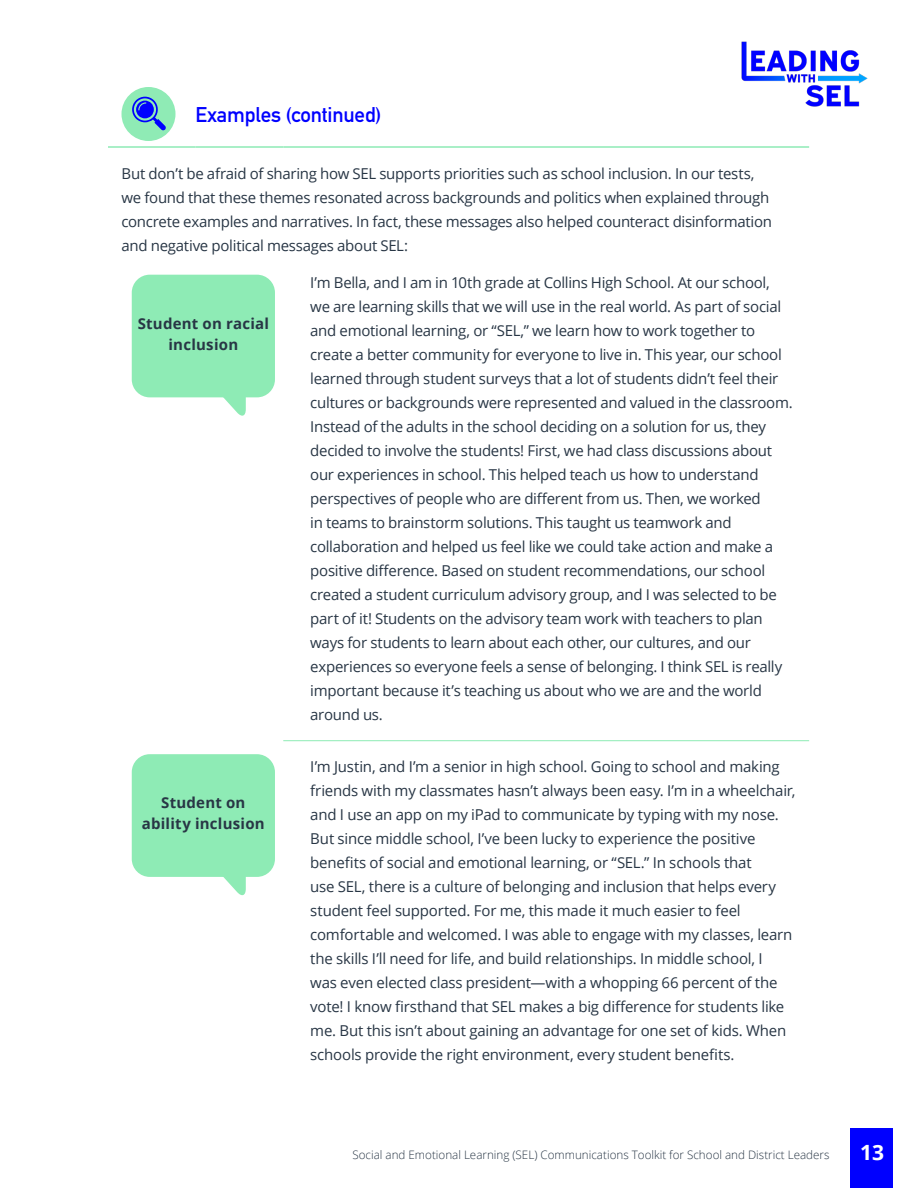
<style>
.page{position:relative;width:918px;height:1188px;background:#fff}
.page>*{position:absolute;margin:0;border:0;box-sizing:border-box;transform-origin:0 0}
.t1{font:700 21px "DIN Alternate";letter-spacing:-.01em;color:#00f}
.t2{font:700 21px "Open Sans";color:#fff}
.t3{font:15px/24px "Open Sans";letter-spacing:-.015em;color:#283645}
.t4{font:700 15px/21px "Open Sans";letter-spacing:.015em;color:#283645;text-align:center}
.t5{font:300 11.7px "Open Sans";color:#283645}
</style>
<div class="page">
<hr style="left:108px;top:146px;width:88px;height:2px;background:#8eebb5">
<hr style="left:196px;top:146px;width:87px;height:2px;background:#8eebb5">
<hr style="left:283px;top:146px;width:526px;height:2px;background:#8eebb5">
<hr style="left:283px;top:740px;width:526px;height:1px;background:#8eebb5">
<div style="left:122px;top:87px;width:54px;height:54px;background:#8febb5;border-radius:50%"></div>
<svg style="left:132px;top:97px;width:34px;height:34px"></svg>
<div style="left:132px;top:275px;width:143px;height:122px;background:#8eebb5;border-radius:18px"></div>
<svg style="left:216px;top:397px;width:30px;height:19px"></svg>
<div style="left:132px;top:754px;width:143px;height:123px;background:#8eebb5;border-radius:18px"></div>
<svg style="left:216px;top:876px;width:30px;height:20px"></svg>
<div style="left:850px;top:1128px;width:43px;height:60px;background:#00f"></div>
<img style="left:742px;top:42px;width:125px;height:64px">
<h1 class="t1" style="left:196px;top:99px;width:187px">Examples (continued)</h1>
<p class="t3" style="left:122px;top:161px;width:652px">But don’t be afraid of sharing how SEL supports priorities such as school inclusion. In our tests, we found that these themes resonated across backgrounds and politics when explained through concrete examples and narratives. In fact, these messages also helped counteract disinformation and negative political messages about SEL:</p>
<p class="t3" style="left:310px;top:271px;width:484px">I’m Bella, and I am in 10th grade at Collins High School. At our school, we are learning skills that we will use in the real world. As part of social and emotional learning, or “SEL,” we learn how to work together to create a better community for everyone to live in. This year, our school learned through student surveys that a lot of students didn’t feel their cultures or backgrounds were represented and valued in the classroom.<br>Instead of the adults in the school deciding on a solution for us, they decided to involve the students! First, we had class discussions about our experiences in school. This helped teach us how to understand perspectives of people who are different from us. Then, we worked<br>in teams to brainstorm solutions. This taught us teamwork and collaboration and helped us feel like we could take action and make a positive difference. Based on student recommendations, our school created a student curriculum advisory group, and I was selected to be part of it! Students on the advisory team work with teachers to plan ways for students to learn about each other, our cultures, and our experiences so everyone feels a sense of belonging. I think SEL is really important because it’s teaching us about who we are and the world around us.</p>
<p class="t4" style="left:138px;top:312px;width:133px">Student on racial inclusion</p>
<p class="t4" style="left:142px;top:792px;width:124px">Student on ability inclusion</p>
<p class="t3" style="left:310px;top:755px;width:487px">I’m Justin, and I’m a senior in high school. Going to school and making friends with my classmates hasn’t always been easy. I’m in a wheelchair, and I use an app on my iPad to communicate by typing with my nose.<br>But since middle school, I’ve been lucky to experience the positive benefits of social and emotional learning, or “SEL.” In schools that<br>use SEL, there is a culture of belonging and inclusion that helps every student feel supported. For me, this made it much easier to feel comfortable and welcomed. I was able to engage with my classes, learn the skills I’ll need for life, and build relationships. In middle school, I<br>was even elected class president—with a whopping 66 percent of the vote! I know firsthand that SEL makes a big difference for students like me. But this isn’t about gaining an advantage for one set of kids. When schools provide the right environment, every student benefits.</p>
<p class="t5" style="left:352px;top:1146px;width:479px">Social and Emotional Learning (SEL) Communications Toolkit for School and District Leaders</p>
<h1 class="t2" style="left:860px;top:1137px;width:25px">13</h1>
</div>
